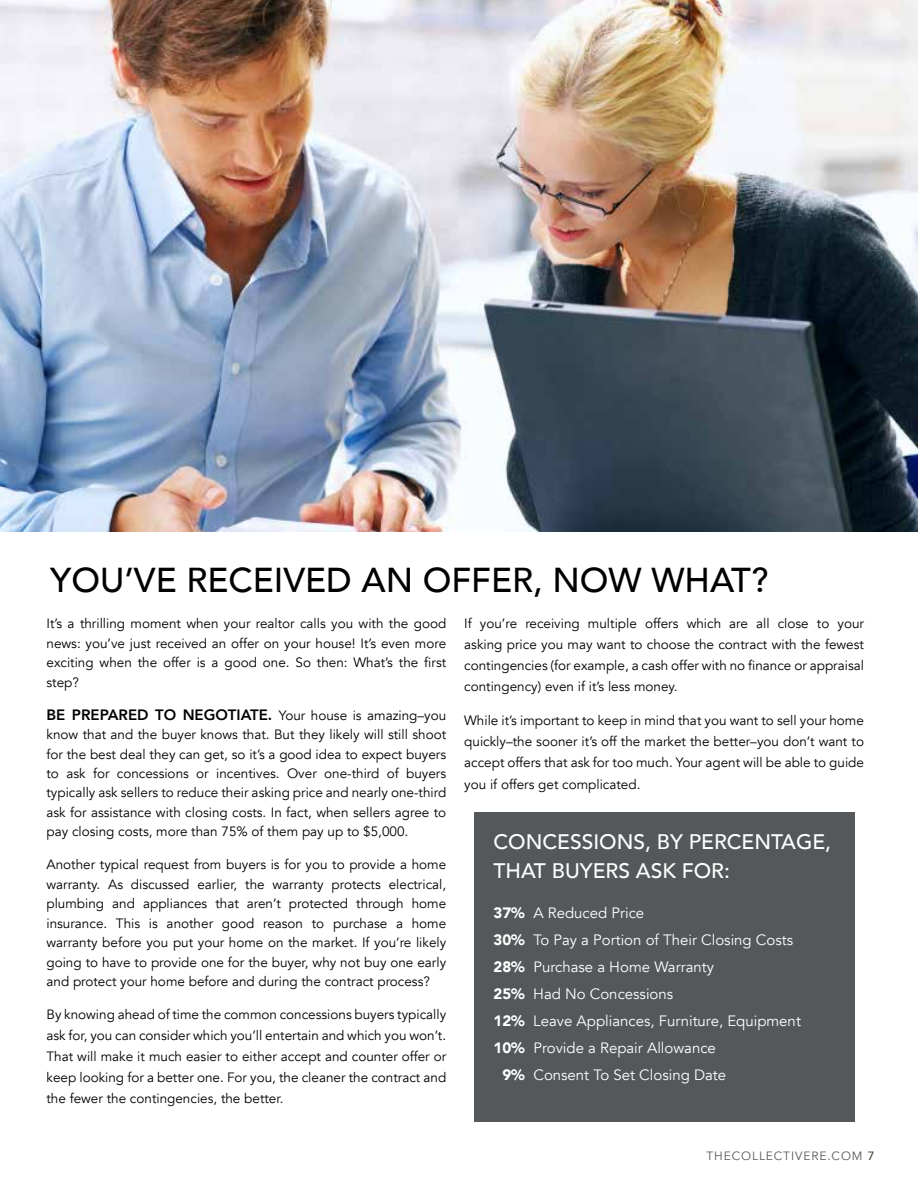
<style>
.page{position:relative;width:918px;height:1188px;background:#fff}
.page>*{position:absolute;margin:0;border:0;box-sizing:border-box;transform-origin:0 0}
.t1{font:500 34.5px "Avenir";color:#000}
.t2{font:500 21px/28.5px "Avenir";color:#fff}
.t3{font:15px "Avenir";color:#fff}
.t4{font:800 15px "Avenir";color:#000}
.t5{font:13.5px/19.5px "Avenir";color:#000;text-align:justify}
.t6{font:12px "Avenir";letter-spacing:.075em;color:#54585a}
.s1{font-weight:400;font-size:13.5px}
.s2{font-weight:900}
.s3{font-weight:500;color:#444d3e}
</style>
<div class="page">
<img style="left:0;top:0;width:918px;height:531px">
<div style="left:475px;top:812px;width:380px;height:310px;background:#54585a"></div>
<h1 class="t1" style="left:50px;top:550px;width:720px">YOU’VE RECEIVED AN OFFER, NOW WHAT?</h1>
<p class="t5" style="left:46px;top:614px;width:401px">It’s a thrilling moment when your realtor calls you with the good news: you’ve just received an offer on your house! It’s even more exciting when the offer is a good one. So then: What’s the first step?</p>
<p class="t4" style="left:46px;top:703px;width:401px">BE PREPARED TO NEGOTIATE. <span class="s1">Your house is amazing–you</span></p>
<p class="t5" style="left:47px;top:725px;width:401px">know that and the buyer knows that. But they likely will still shoot for the best deal they can get, so it’s a good idea to expect buyers to ask for concessions or incentives. Over one-third of buyers typically ask sellers to reduce their asking price and nearly one-third ask for assistance with closing costs. In fact, when sellers agree to pay closing costs, more than 75% of them pay up to $5,000.</p>
<p class="t5" style="left:47px;top:855px;width:401px">Another typical request from buyers is for you to provide a home warranty. As discussed earlier, the warranty protects electrical, plumbing and appliances that aren’t protected through home insurance. This is another good reason to purchase a home warranty before you put your home on the market. If you’re likely going to have to provide one for the buyer, why not buy one early and protect your home before and during the contract process?</p>
<p class="t5" style="left:47px;top:1005px;width:401px;line-height:21px">By knowing ahead of time the common concessions buyers typically ask for, you can consider which you’ll entertain and which you won’t.<br>That will make it much easier to either accept and counter offer or keep looking for a better one. For you, the cleaner the contract and the fewer the contingencies, the better.</p>
<p class="t5" style="left:464px;top:613px;width:401px;line-height:21px">If you’re receiving multiple offers which are all close to your asking price you may want to choose the contract with the fewest contingencies (for example, a cash offer with no finance or appraisal contingency) even if it’s less money.</p>
<p class="t5" style="left:464px;top:711px;width:401px;line-height:21px">While it’s important to keep in mind that you want to sell your home quickly–the sooner it’s off the market the better–you don’t want to accept offers that ask for too much. Your agent will be able to guide you if offers get complicated.</p>
<h2 class="t2" style="left:493px;top:827px;width:339px">CONCESSIONS, BY PERCENTAGE,<br>THAT BUYERS ASK FOR:</h2>
<p class="t3" style="left:493px;top:904px;width:152px"><span class="s2">37%</span> A Reduced Price</p>
<p class="t3" style="left:493px;top:931px;width:301px"><span class="s2">30%</span> To Pay a Portion of Their Closing Costs</p>
<p class="t3" style="left:493px;top:958px;width:222px"><span class="s2">28%</span> Purchase a Home Warranty</p>
<p class="t3" style="left:493px;top:985px;width:181px"><span class="s2">25%</span> Had No Concessions</p>
<p class="t3" style="left:493px;top:1012px;width:309px"><span class="s2">12%</span> Leave Appliances, Furniture, Equipment</p>
<p class="t3" style="left:493px;top:1039px;width:224px"><span class="s2">10%</span> Provide a Repair Allowance</p>
<p class="t3" style="left:502px;top:1066px;width:225px"><span class="s2">9%</span> Consent To Set Closing Date</p>
<p class="t6" style="left:706px;top:1149px;width:169px">THECOLLECTIVERE.COM <span class="s3">7</span></p>
</div>
